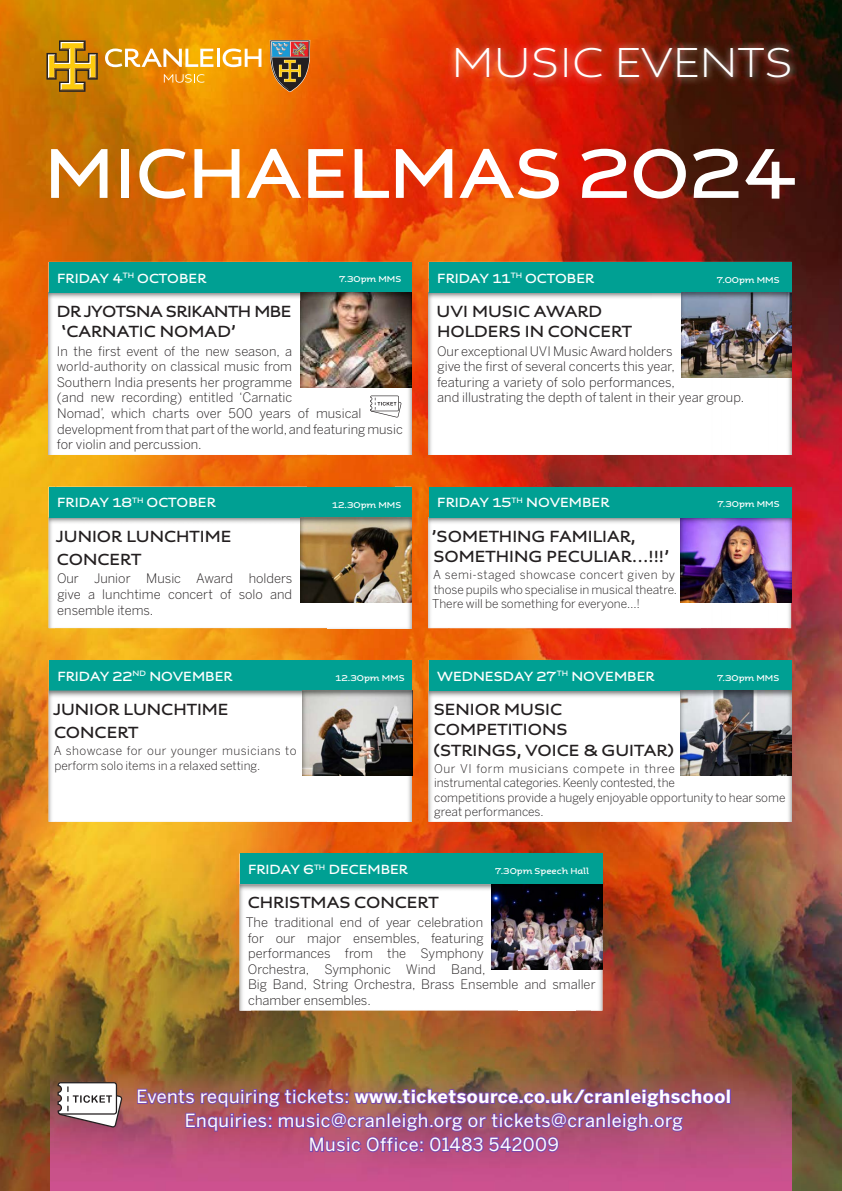
<style>
.page{position:relative;width:842px;height:1191px;background:#fff}
.page>*{position:absolute;margin:0;border:0;box-sizing:border-box;transform-origin:0 0}
.t1{font:700 74px "Aspect 2";color:#fff}
.t2{font:300 44px "Aspect 2";color:#fff}
.t3{font:18px/24px "Benton Sans";letter-spacing:.03em;color:#fff;text-align:center}
.t4{font:700 17px/20.4px "Aspect 2";color:#231f20}
.t5{font:700 17px/20.4px "Aspect 2";letter-spacing:-.03em;color:#231f20}
.t6{font:700 14px "Aspect 2";color:#fff}
.t7{font:300 13px/15.6px "Benton Sans";color:#231f20}
.t8{font:300 12px/14.4px "Benton Sans";color:#231f20}
.t9{font:700 9px "Aspect 2";color:#fff}
.s1{font-weight:700}
</style>
<div class="page">
<img style="left:0;top:0;width:308px;height:314px">
<img style="left:308px;top:0;width:534px;height:279px">
<img style="left:394px;top:279px;width:54px;height:574px">
<img style="left:787px;top:279px;width:55px;height:912px">
<img style="left:0;top:314px;width:55px;height:877px">
<img style="left:55px;top:455px;width:253px;height:32px">
<img style="left:308px;top:455px;width:86px;height:32px">
<img style="left:448px;top:455px;width:339px;height:32px">
<img style="left:55px;top:628px;width:339px;height:32px">
<img style="left:448px;top:628px;width:254px;height:32px">
<img style="left:702px;top:628px;width:85px;height:32px">
<img style="left:55px;top:821px;width:197px;height:241px">
<img style="left:252px;top:821px;width:142px;height:32px">
<img style="left:448px;top:821px;width:339px;height:54px">
<img style="left:591px;top:875px;width:196px;height:187px">
<img style="left:252px;top:1010px;width:339px;height:52px">
<img style="left:50px;top:1062px;width:741px;height:129px">
<svg style="left:58px;top:1082px;width:64px;height:45px"></svg>
<div style="left:726px;top:1088px;width:5px;height:16px;border:2px solid #7c4aad"></div>
<svg style="left:136px;top:1080px;width:591px;height:80px;background:#9e5177"></svg>
<svg style="left:47px;top:40px;width:51px;height:52px;background:#b88921"></svg>
<svg style="left:105px;top:49px;width:108px;height:18px"></svg>
<hr style="left:217px;top:49px;width:3px;height:18px;background:#fff">
<svg style="left:223px;top:49px;width:38px;height:18px"></svg>
<svg style="left:270px;top:40px;width:40px;height:52px;background:#8a6a49"></svg>
<svg style="left:164px;top:74px;width:41px;height:9px"></svg>
<img style="left:449px;top:40px;width:349px;height:45px">
<div style="left:49px;top:660px;width:363px;height:30px;background:#00a093"></div>
<img style="left:49px;top:690px;width:279px;height:131px">
<img style="left:328px;top:775px;width:83px;height:46px">
<img style="left:302px;top:690px;width:109px;height:85px">
<img style="left:428px;top:690px;width:279px;height:131px">
<img style="left:707px;top:775px;width:84px;height:46px">
<div style="left:429px;top:660px;width:363px;height:30px;background:#00a093"></div>
<img style="left:681px;top:690px;width:110px;height:85px">
<img style="left:49px;top:517px;width:279px;height:111px">
<img style="left:328px;top:602px;width:83px;height:26px">
<div style="left:49px;top:487px;width:362px;height:30px;background:#00a093"></div>
<img style="left:301px;top:517px;width:110px;height:85px">
<img style="left:428px;top:517px;width:279px;height:111px">
<img style="left:707px;top:602px;width:84px;height:26px">
<img style="left:680px;top:517px;width:111px;height:85px">
<div style="left:429px;top:487px;width:363px;height:30px;background:#00a093"></div>
<img style="left:240px;top:884px;width:279px;height:126px">
<img style="left:575px;top:969px;width:27px;height:41px">
<img style="left:519px;top:969px;width:56px;height:1px">
<div style="left:240px;top:853px;width:362px;height:31px;background:#00a093"></div>
<img style="left:492px;top:884px;width:110px;height:85px">
<img style="left:49px;top:292px;width:279px;height:163px">
<img style="left:328px;top:387px;width:83px;height:68px">
<div style="left:49px;top:262px;width:362px;height:30px;background:#00a093"></div>
<img style="left:301px;top:292px;width:110px;height:95px">
<svg style="left:370px;top:395px;width:31px;height:22px"></svg>
<img style="left:429px;top:292px;width:252px;height:163px">
<img style="left:787px;top:378px;width:5px;height:77px">
<div style="left:429px;top:262px;width:363px;height:30px;background:#00a093"></div>
<img style="left:681px;top:377px;width:111px;height:1px">
<img style="left:681px;top:292px;width:111px;height:85px">
<h2 class="t2" style="left:451px;top:35px;width:343px">MUSIC EVENTS</h2>
<h1 class="t1" style="left:44px;top:123px;width:755px">MICHAELMAS 2024</h1>
<p class="t6" style="left:57px;top:268px;width:151px">FRIDAY 4<sup>TH</sup> OCTOBER</p>
<p class="t9" style="left:339px;top:273px;width:64px">7.30pm MMS</p>
<h3 class="t5" style="left:57px;top:301px;width:236px">DR JYOTSNA SRIKANTH MBE ‘CARNATIC NOMAD’</h3>
<p class="t7" style="left:57px;top:343px;width:348px">In the first event of the new season, a<br>world-authority on classical music from<br>Southern India presents her programme<br>(and new recording) entitled ‘Carnatic<br>Nomad’, which charts over 500 years of musical development from that part of the world, and featuring music for violin and percussion.</p>
<p class="t6" style="left:57px;top:493px;width:160px">FRIDAY 18<sup>TH</sup> OCTOBER</p>
<p class="t9" style="left:332px;top:498px;width:71px">12.30pm MMS</p>
<h3 class="t4" style="left:56px;top:525px;width:177px;line-height:23.2px">JUNIOR LUNCHTIME<br>CONCERT</h3>
<p class="t7" style="left:57px;top:570px;width:237px;text-align:justify">Our Junior Music Award holders give a lunchtime concert of solo and ensemble items.</p>
<p class="t6" style="left:57px;top:666px;width:177px">FRIDAY 22<sup>ND</sup> NOVEMBER</p>
<p class="t9" style="left:336px;top:672px;width:71px">12.30pm MMS</p>
<h3 class="t4" style="left:53px;top:698px;width:177px;line-height:23.2px">JUNIOR LUNCHTIME<br>CONCERT</h3>
<p class="t8" style="left:54px;top:743px;width:244px">A showcase for our younger musicians to perform solo items in a relaxed setting.</p>
<p class="t6" style="left:437px;top:268px;width:159px">FRIDAY 11<sup>TH</sup> OCTOBER</p>
<p class="t9" style="left:717px;top:274px;width:64px">7.00pm MMS</p>
<h3 class="t4" style="left:437px;top:301px;width:197px">UVI MUSIC AWARD<br>HOLDERS IN CONCERT</h3>
<p class="t7" style="left:437px;top:343px;width:309px">Our exceptional UVI Music Award holders<br>give the first of several concerts this year,<br>featuring a variety of solo performances,<br>and illustrating the depth of talent in their year group.</p>
<p class="t6" style="left:437px;top:493px;width:174px">FRIDAY 15<sup>TH</sup> NOVEMBER</p>
<p class="t9" style="left:717px;top:498px;width:64px">7.30pm MMS</p>
<h3 class="t4" style="left:431px;top:526px;width:240px">’SOMETHING FAMILIAR,<br>SOMETHING PECULIAR…!!!’</h3>
<p class="t8" style="left:432px;top:567px;width:246px">A semi-staged showcase concert given by those pupils who specialise in musical theatre.<br>There will be something for everyone…!</p>
<p class="t6" style="left:437px;top:666px;width:219px">WEDNESDAY 27<sup>TH</sup> NOVEMBER</p>
<p class="t9" style="left:717px;top:672px;width:64px">7.30pm MMS</p>
<h3 class="t4" style="left:433px;top:699px;width:243px">SENIOR MUSIC<br>COMPETITIONS<br>(STRINGS, VOICE &amp; GUITAR)</h3>
<p class="t8" style="left:434px;top:761px;width:353px">Our VI form musicians compete in three<br>instrumental categories. Keenly contested, the<br>competitions provide a hugely enjoyable opportunity to hear some great performances.</p>
<p class="t6" style="left:248px;top:860px;width:162px">FRIDAY 6<sup>TH</sup> DECEMBER</p>
<p class="t9" style="left:495px;top:865px;width:95px">7.30pm Speech Hall</p>
<h3 class="t4" style="left:248px;top:893px;width:192px">CHRISTMAS CONCERT</h3>
<p class="t7" style="left:246px;top:914px;width:351px">The traditional end of year celebration<br>for our major ensembles, featuring<br>performances from the Symphony<br>Orchestra, Symphonic Wind Band,<br>Big Band, String Orchestra, Brass Ensemble and smaller chamber ensembles.</p>
<h3 class="t3" style="left:137px;top:1084px;width:596px">Events requiring tickets: <span class="s1">www.ticketsource.co.uk/cranleighschool<br></span>Enquiries: music@cranleigh.org or tickets@cranleigh.org<br>Music Office: 01483 542009</h3>
</div>
